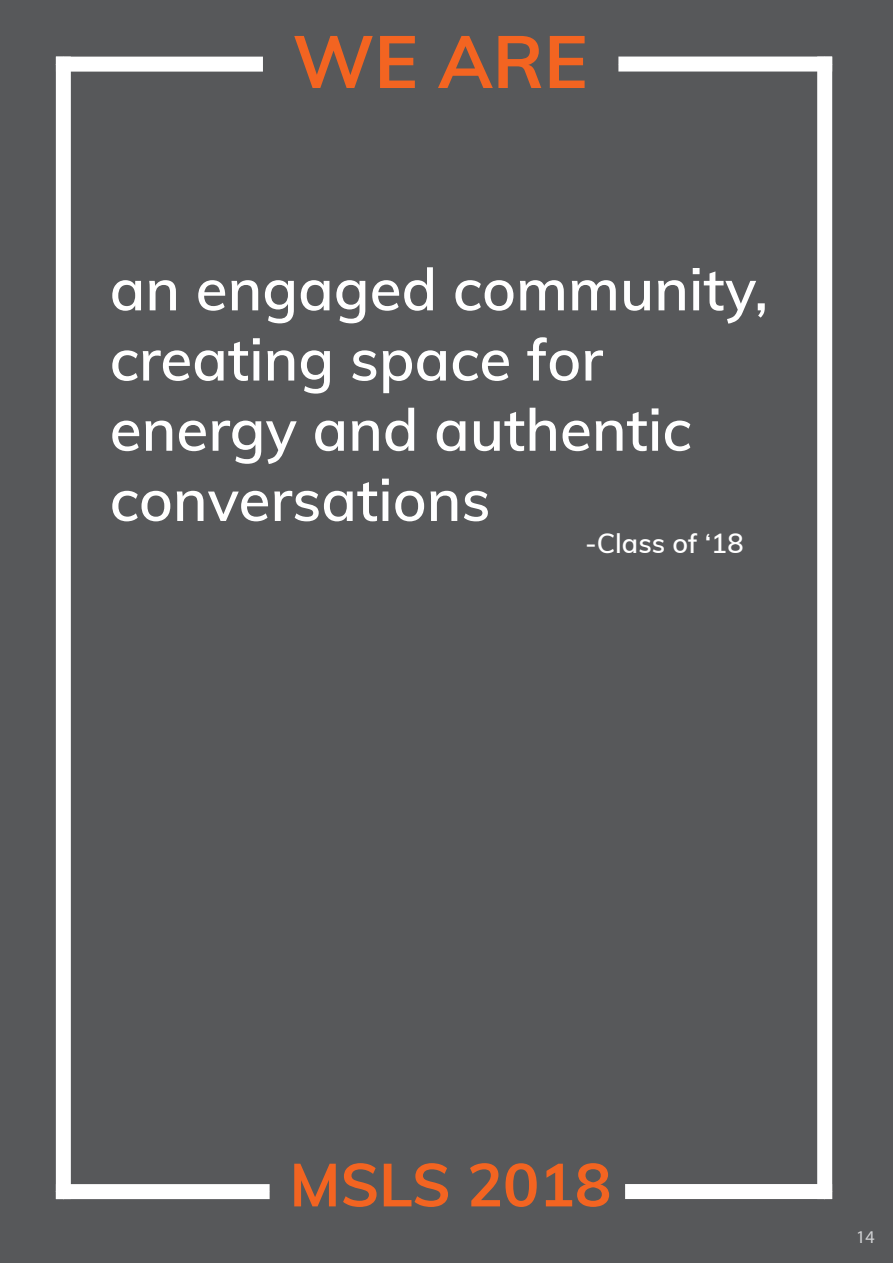
<style>
.page{position:relative;width:893px;height:1263px;background:#57585a}
.page>*{position:absolute;margin:0;border:0;box-sizing:border-box;transform-origin:0 0}
.t1{font:700 73.2px "Muli";color:#f36421}
.t2{font:700 60px "Muli";color:#f36421}
.t3{font:600 58.5px/70.2px "Muli";color:#fff}
.t4{font:600 27px "Muli";color:#fff}
.t5{font:18px "Myriad Pro";color:#d1d2d4}
</style>
<div class="page">
<div style="left:56px;top:57px;width:15px;height:1142px;background:#fff"></div>
<div style="left:56px;top:57px;width:207px;height:15px;background:#fff"></div>
<div style="left:56px;top:1184px;width:214px;height:15px;background:#fff"></div>
<div style="left:817px;top:57px;width:15px;height:1142px;background:#fff"></div>
<div style="left:625px;top:1184px;width:207px;height:15px;background:#fff"></div>
<div style="left:618px;top:57px;width:214px;height:15px;background:#fff"></div>
<p class="t1" style="left:292px;top:8px;width:297px">WE ARE</p>
<p class="t3" style="left:110px;top:251px;width:660px">an engaged community, creating space for energy and authentic conversations</p>
<p class="t4" style="left:585px;top:524px;width:160px">-Class of ‘18</p>
<p class="t2" style="left:289px;top:1141px;width:323px">MSLS 2018</p>
<p class="t5" style="left:856px;top:1225px;width:20px">14</p>
</div>
